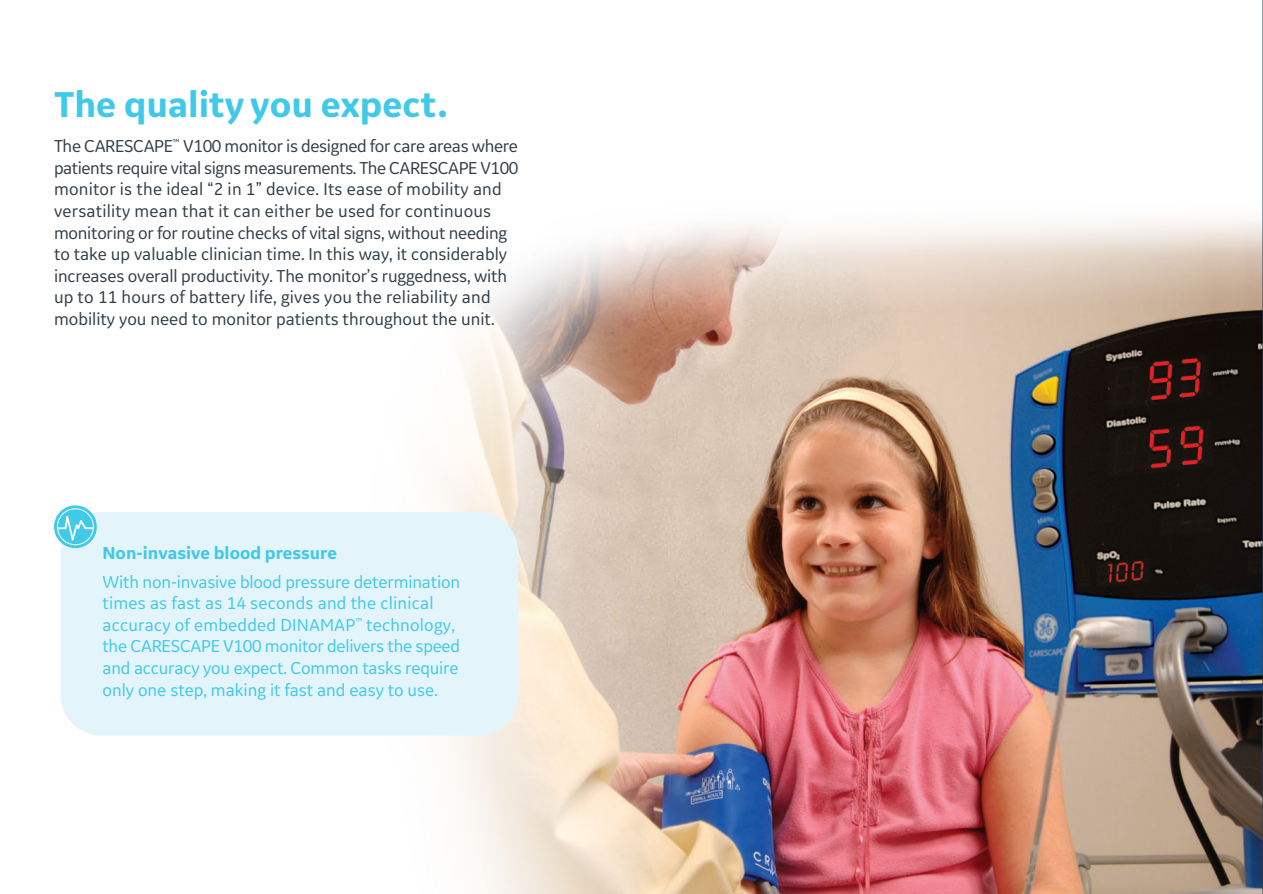
<style>
.page{position:relative;width:1263px;height:894px;background:#fff}
.page>*{position:absolute;margin:0;border:0;box-sizing:border-box;transform-origin:0 0}
.Subhead_1{font:700 37.5px "GE Inspira Sans";color:#41c9e8}
.Body_Text{font:18px/21.6px "GE Inspira Sans";color:#313e48}
.Body_Text-2{font:18px/21.6px "GE Inspira Sans";letter-spacing:-.01em;color:#41c9e8}
.Body_Text-3{font:700 18px "GE Inspira Sans";color:#41c9e8}
</style>
<div class="page">
<img style="left:338px;top:219px;width:924px;height:674px">
<div style="left:61px;top:512px;width:457px;height:223px;background:#e3f4fb;border-radius:40px"></div>
<svg style="left:54px;top:505px;width:43px;height:43px"></svg>
<svg style="left:56px;top:507px;width:39px;height:39px"></svg>
<hr style="left:1262px;top:0;width:1px;height:893px;background:#313e48">
<p class="Subhead_1" style="left:54px;top:81px;width:395px">The quality you expect.</p>
<p class="Body_Text" style="left:54px;top:135px;width:466px">The CARESCAPE<sup>™</sup> V100 monitor is designed for care areas where patients require vital signs measurements. The CARESCAPE V100 monitor is the ideal “2 in 1” device. Its ease of mobility and versatility mean that it can either be used for continuous monitoring or for routine checks of vital signs, without needing to take up valuable clinician time. In this way, it considerably increases overall productivity. The monitor’s ruggedness, with up to 11 hours of battery life, gives you the reliability and mobility you need to monitor patients throughout the unit.</p>
<p class="Body_Text-3" style="left:102px;top:542px;width:236px">Non-invasive blood pressure</p>
<p class="Body_Text-2" style="left:102px;top:570px;width:359px">With non-invasive blood pressure determination times as fast as 14 seconds and the clinical accuracy of embedded DINAMAP<sup>™</sup> technology, the CARESCAPE V100 monitor delivers the speed and accuracy you expect. Common tasks require only one step, making it fast and easy to use.</p>
</div>
